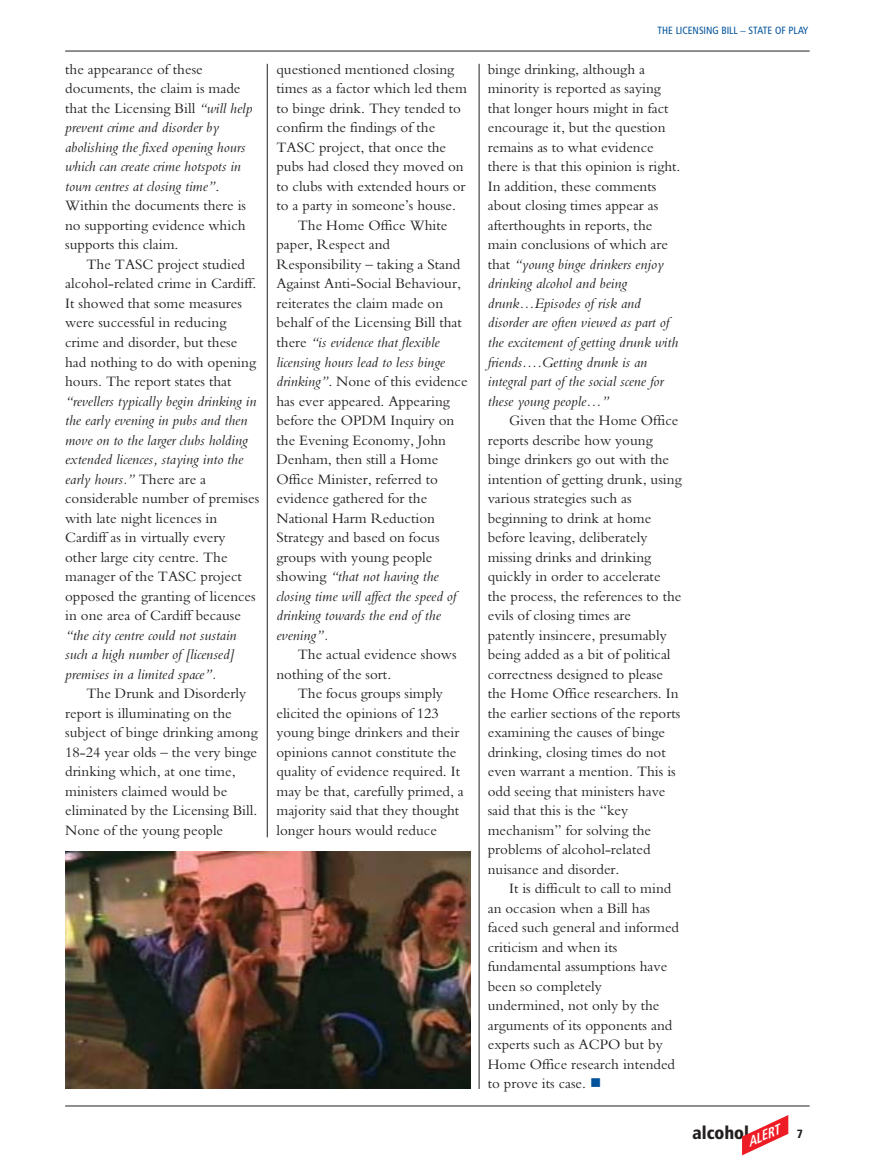
<style>
.page{position:relative;width:872px;height:1169px;background:#fff}
.page>*{position:absolute;margin:0;border:0;box-sizing:border-box;transform-origin:0 0}
.t1{font:18px "Humanist 777 BT Black Condensed B";color:#231f1f}
.t2{font:15px/19.5px "M Bembo";color:#231f1f}
.t3{font:italic 15px/19.5px "M Bembo";color:#231f1f}
.t4{font:italic 13.5px "Humanist 777 BT Bold Condensed B";color:#fff}
.t5{font:12px "Humanist 777 BT Black Condensed B";color:#231f1f}
.t6{font:10.5px "Humanist 777 BT Roman Condensed B";color:#00529b}
.s1{font-style:italic}
.s2{font-style:normal}
</style>
<div class="page">
<hr style="left:65px;top:51px;width:744px;height:1px;background:#231f1f">
<hr style="left:65px;top:1105px;width:744px;height:1px;background:#231f1f">
<svg style="left:742px;top:1115px;width:46px;height:40px"></svg>
<hr style="left:267px;top:64px;width:1px;height:773px;background:#231f1f">
<hr style="left:478px;top:64px;width:1px;height:1025px;background:#231f1f">
<img style="left:65px;top:851px;width:405px;height:238px">
<p class="t2" style="left:65px;top:61px;width:188px">the appearance of these documents, the claim is made that the Licensing Bill <span class="s1">“will help prevent crime and disorder by abolishing the fixed opening hours which can create crime hotspots in town centres at closing time”</span>.<br>Within the documents there is no supporting evidence which supports this claim.</p>
<p class="t2" style="left:65px;top:256px;width:193px;text-indent:21px">The TASC project studied alcohol-related crime in Cardiff.<br>It showed that some measures were successful in reducing crime and disorder, but these had nothing to do with opening hours. The report states that</p>
<p class="t2" style="left:65px;top:392px;width:195px"><span class="s1">“revellers typically begin drinking in the early evening in pubs and then move on to the larger clubs holding extended licences, staying into the early hours.”</span> There are a considerable number of premises with late night licences in<br>Cardiff as in virtually every other large city centre. The manager of the TASC project opposed the granting of licences in one area of Cardiff because</p>
<p class="t3" style="left:65px;top:626px;width:173px">“the city centre could not sustain such a high number of [licensed] premises in a limited space”.</p>
<p class="t2" style="left:65px;top:685px;width:194px;text-indent:21px">The Drunk and Disorderly report is illuminating on the subject of binge drinking among<br>18-24 year olds – the very binge drinking which, at one time, ministers claimed would be eliminated by the Licensing Bill.<br>None of the young people</p>
<p class="t2" style="left:276px;top:61px;width:179px">questioned mentioned closing</p>
<p class="t2" style="left:276px;top:80px;width:192px">times as a factor which led them</p>
<p class="t2" style="left:276px;top:100px;width:186px">to binge drink. They tended to</p>
<p class="t2" style="left:276px;top:119px;width:160px">confirm the findings of the</p>
<p class="t2" style="left:276px;top:139px;width:171px">TASC project, that once the</p>
<p class="t2" style="left:276px;top:158px;width:189px">pubs had closed they moved on</p>
<p class="t2" style="left:276px;top:178px;width:191px">to clubs with extended hours or</p>
<p class="t2" style="left:276px;top:197px;width:181px">to a party in someone’s house.</p>
<p class="t2" style="left:298px;top:217px;width:151px">The Home Office White</p>
<p class="t2" style="left:276px;top:236px;width:115px">paper, Respect and</p>
<p class="t2" style="left:276px;top:256px;width:185px">Responsibility – taking a Stand</p>
<p class="t2" style="left:276px;top:275px;width:186px">Against Anti-Social Behaviour,</p>
<p class="t2" style="left:276px;top:295px;width:168px">reiterates the claim made on</p>
<p class="t2" style="left:276px;top:314px;width:187px">behalf of the Licensing Bill that</p>
<p class="t3" style="left:276px;top:334px;width:165px"><span class="s2">there</span> “is evidence that flexible</p>
<p class="t3" style="left:276px;top:353px;width:170px">licensing hours lead to less binge</p>
<p class="t2" style="left:276px;top:373px;width:193px"><span class="s1">drinking”</span>. None of this evidence</p>
<p class="t2" style="left:276px;top:392px;width:175px">has ever appeared. Appearing</p>
<p class="t2" style="left:276px;top:412px;width:179px">before the OPDM Inquiry on</p>
<p class="t2" style="left:276px;top:431px;width:171px">the Evening Economy, John</p>
<p class="t2" style="left:276px;top:451px;width:163px">Denham, then still a Home</p>
<p class="t2" style="left:276px;top:470px;width:163px">Office Minister, referred to</p>
<p class="t2" style="left:276px;top:490px;width:152px">evidence gathered for the</p>
<p class="t2" style="left:276px;top:509px;width:160px">National Harm Reduction</p>
<p class="t2" style="left:276px;top:529px;width:165px">Strategy and based on focus</p>
<p class="t2" style="left:276px;top:548px;width:157px">groups with young people</p>
<p class="t3" style="left:276px;top:568px;width:164px"><span class="s2">showing</span> “that not having the</p>
<p class="t3" style="left:276px;top:587px;width:181px">closing time will affect the speed of</p>
<p class="t3" style="left:276px;top:607px;width:166px">drinking towards the end of the</p>
<p class="t3" style="left:276px;top:626px;width:53px">evening”.</p>
<p class="t2" style="left:276px;top:646px;width:182px;text-indent:21px">The actual evidence shows nothing of the sort.</p>
<p class="t2" style="left:276px;top:685px;width:189px;text-indent:21px">The focus groups simply elicited the opinions of 123 young binge drinkers and their opinions cannot constitute the quality of evidence required. It may be that, carefully primed, a majority said that they thought longer hours would reduce</p>
<p class="t6" style="left:657px;top:27px;width:152px">THE LICENSING BILL – STATE OF PLAY</p>
<p class="t2" style="left:487px;top:61px;width:194px">binge drinking, although a minority is reported as saying that longer hours might in fact encourage it, but the question remains as to what evidence there is that this opinion is right.<br>In addition, these comments about closing times appear as afterthoughts in reports, the main conclusions of which are that <span class="s1">“young binge drinkers enjoy drinking alcohol and being drunk…Episodes of risk and disorder are often viewed as part of the excitement of getting drunk with friends….Getting drunk is an integral part of the social scene for these young people…”</span></p>
<p class="t2" style="left:487px;top:412px;width:195px;text-indent:21px">Given that the Home Office reports describe how young binge drinkers go out with the intention of getting drunk, using various strategies such as beginning to drink at home before leaving, deliberately missing drinks and drinking quickly in order to accelerate the process, the references to the evils of closing times are patently insincere, presumably being added as a bit of political correctness designed to please the Home Office researchers. In the earlier sections of the reports examining the causes of binge drinking, closing times do not even warrant a mention. This is odd seeing that ministers have said that this is the “key mechanism” for solving the problems of alcohol-related nuisance and disorder.</p>
<p class="t2" style="left:487px;top:880px;width:193px;text-indent:21px">It is difficult to call to mind an occasion when a Bill has faced such general and informed criticism and when its fundamental assumptions have been so completely undermined, not only by the arguments of its opponents and experts such as ACPO but by<br>Home Office research intended to prove its case.</p>
<p class="t4" style="left:745px;top:1138px;width:35px;rotate:-25deg">ALERT</p>
<p class="t1" style="left:692px;top:1126px;width:58px">alcohol</p>
<p class="t5" style="left:796px;top:1129px;width:8px">7</p>
</div>
